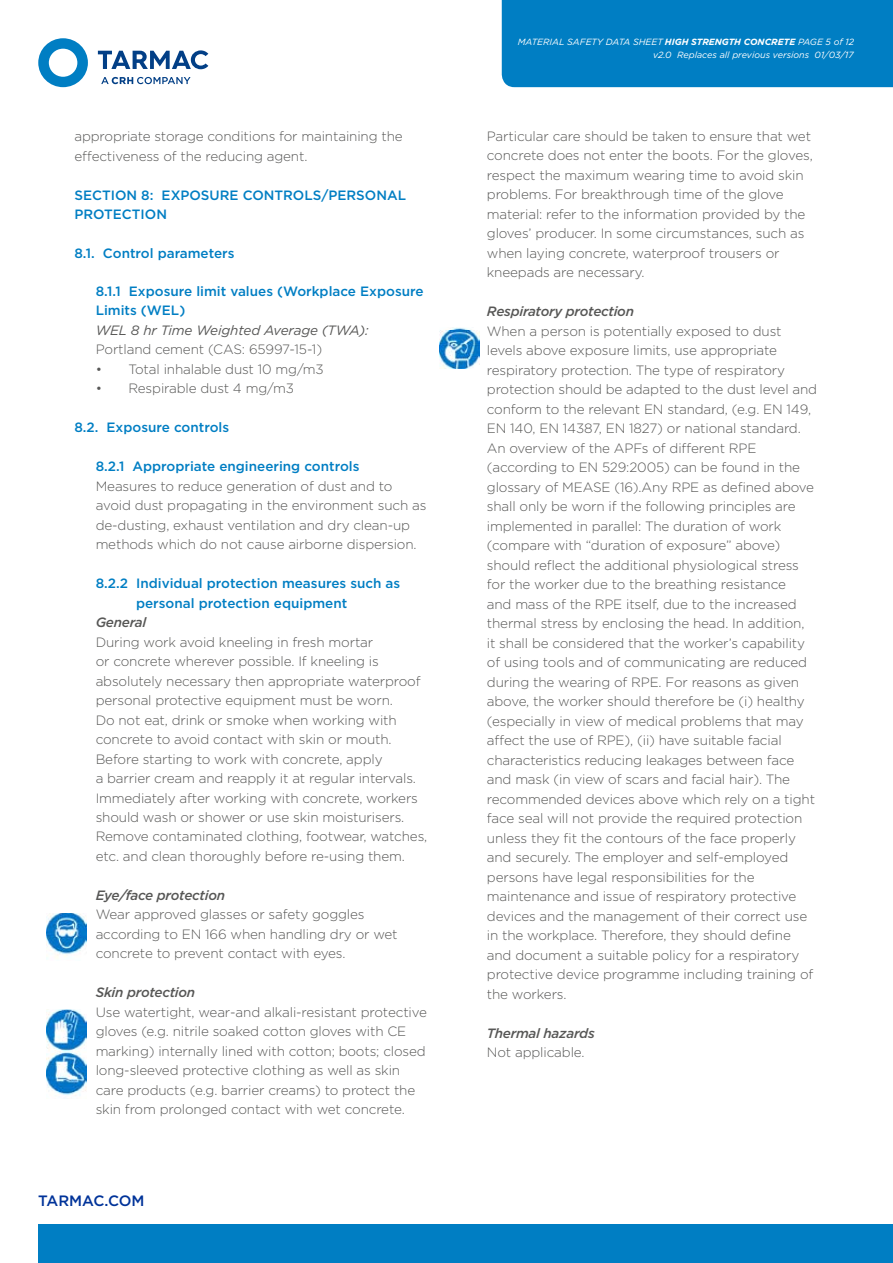
<style>
.page{position:relative;width:893px;height:1263px;background:#fff}
.page>*{position:absolute;margin:0;border:0;box-sizing:border-box;transform-origin:0 0}
.t1{font:500 15px "Gotham";color:#039}
.t2{font:300 13.5px/19.5px "Gotham";letter-spacing:-.01em;color:#575756}
.t3{font:500 13.5px/19.5px "Gotham";color:#007ec3}
.t4{font:italic 500 13.5px "Gotham";letter-spacing:-.02em;color:#575756}
.t5{font:italic 13.5px "Gotham";letter-spacing:-.01em;color:#575756}
.t6{font:italic 9px "Gotham";color:#fff}
.s1{font-weight:700}
</style>
<div class="page">
<div style="left:38px;top:1225px;width:855px;height:38px;background:#007ec3"></div>
<svg style="left:101px;top:77px;width:90px;height:7px"></svg>
<svg style="left:98px;top:50px;width:110px;height:19px"></svg>
<svg style="left:38px;top:38px;width:50px;height:49px"></svg>
<div style="left:502px;top:0;width:391px;height:87px;background:#007ec3"></div>
<img style="left:47px;top:913px;width:40px;height:46px">
<img style="left:47px;top:1009px;width:40px;height:87px">
<img style="left:439px;top:328px;width:40px;height:40px">
<p class="t2" style="left:74px;top:126px;width:330px">appropriate storage conditions for maintaining the effectiveness of the reducing agent.</p>
<p class="t3" style="left:74px;top:185px;width:333px">SECTION 8: EXPOSURE CONTROLS/PERSONAL<br>PROTECTION</p>
<p class="t3" style="left:74px;top:243px;width:162px">8.1. Control parameters</p>
<p class="t3" style="left:96px;top:281px;width:329px">8.1.1 Exposure limit values (Workplace Exposure<br>Limits (WEL)</p>
<p class="t5" style="left:96px;top:321px;width:275px">WEL 8 hr Time Weighted Average (TWA):</p>
<p class="t2" style="left:96px;top:339px;width:228px">Portland cement (CAS: 65997-15-1)</p>
<p class="t2" style="left:96px;top:359px;width:230px">• Total inhalable dust 10 mg/m3</p>
<p class="t2" style="left:96px;top:378px;width:200px">• Respirable dust 4 mg/m3</p>
<p class="t3" style="left:74px;top:417px;width:156px">8.2. Exposure controls</p>
<p class="t3" style="left:96px;top:456px;width:265px">8.2.1 Appropriate engineering controls</p>
<p class="t2" style="left:96px;top:476px;width:332px">Measures to reduce generation of dust and to avoid dust propagating in the environment such as de-dusting, exhaust ventilation and dry clean-up methods which do not cause airborne dispersion.</p>
<p class="t3" style="left:136px;top:573px;width:266px;text-indent:-40px">8.2.2 Individual protection measures such as personal protection equipment</p>
<p class="t4" style="left:96px;top:613px;width:52px">General</p>
<p class="t2" style="left:96px;top:632px;width:333px">During work avoid kneeling in fresh mortar<br>or concrete wherever possible. If kneeling is absolutely necessary then appropriate waterproof personal protective equipment must be worn.<br>Do not eat, drink or smoke when working with concrete to avoid contact with skin or mouth.<br>Before starting to work with concrete, apply<br>a barrier cream and reapply it at regular intervals.<br>Immediately after working with concrete, workers should wash or shower or use skin moisturisers.<br>Remove contaminated clothing, footwear, watches, etc. and clean thoroughly before re-using them.</p>
<p class="t4" style="left:96px;top:886px;width:131px">Eye/face protection</p>
<p class="t2" style="left:96px;top:904px;width:303px">Wear approved glasses or safety goggles according to EN 166 when handling dry or wet concrete to prevent contact with eyes.</p>
<p class="t4" style="left:96px;top:984px;width:101px">Skin protection</p>
<p class="t2" style="left:96px;top:1002px;width:333px">Use watertight, wear-and alkali-resistant protective gloves (e.g. nitrile soaked cotton gloves with CE marking) internally lined with cotton; boots; closed long-sleeved protective clothing as well as skin care products (e.g. barrier creams) to protect the skin from prolonged contact with wet concrete.</p>
<p class="t1" style="left:38px;top:1190px;width:108px">TARMAC.COM</p>
<p class="t6" style="left:518px;top:37px;width:338px">MATERIAL SAFETY DATA SHEET <span class="s1">HIGH STRENGTH CONCRETE</span> PAGE 5 of 12</p>
<p class="t6" style="left:653px;top:49px;width:202px">v2.0 Replaces all previous versions 01/03/17</p>
<p class="t2" style="left:487px;top:126px;width:327px">Particular care should be taken to ensure that wet concrete does not enter the boots. For the gloves, respect the maximum wearing time to avoid skin problems. For breakthrough time of the glove material: refer to the information provided by the gloves’ producer. In some circumstances, such as when laying concrete, waterproof trousers or kneepads are necessary.</p>
<p class="t4" style="left:487px;top:303px;width:149px">Respiratory protection</p>
<p class="t2" style="left:487px;top:321px;width:332px">When a person is potentially exposed to dust levels above exposure limits, use appropriate respiratory protection. The type of respiratory protection should be adapted to the dust level and conform to the relevant EN standard, (e.g. EN 149, EN 140, EN 14387, EN 1827) or national standard.<br>An overview of the APFs of different RPE (according to EN 529:2005) can be found in the glossary of MEASE (16).Any RPE as defined above shall only be worn if the following principles are implemented in parallel: The duration of work (compare with “duration of exposure” above) should reflect the additional physiological stress for the worker due to the breathing resistance<br>and mass of the RPE itself, due to the increased thermal stress by enclosing the head. In addition,<br>it shall be considered that the worker’s capability of using tools and of communicating are reduced during the wearing of RPE. For reasons as given above, the worker should therefore be (i) healthy (especially in view of medical problems that may affect the use of RPE), (ii) have suitable facial characteristics reducing leakages between face and mask (in view of scars and facial hair). The recommended devices above which rely on a tight face seal will not provide the required protection unless they fit the contours of the face properly and securely. The employer and self-employed persons have legal responsibilities for the maintenance and issue of respiratory protective devices and the management of their correct use in the workplace. Therefore, they should define and document a suitable policy for a respiratory protective device programme including training of the workers.</p>
<p class="t4" style="left:487px;top:1024px;width:109px">Thermal hazards</p>
<p class="t2" style="left:487px;top:1042px;width:99px">Not applicable.</p>
</div>
